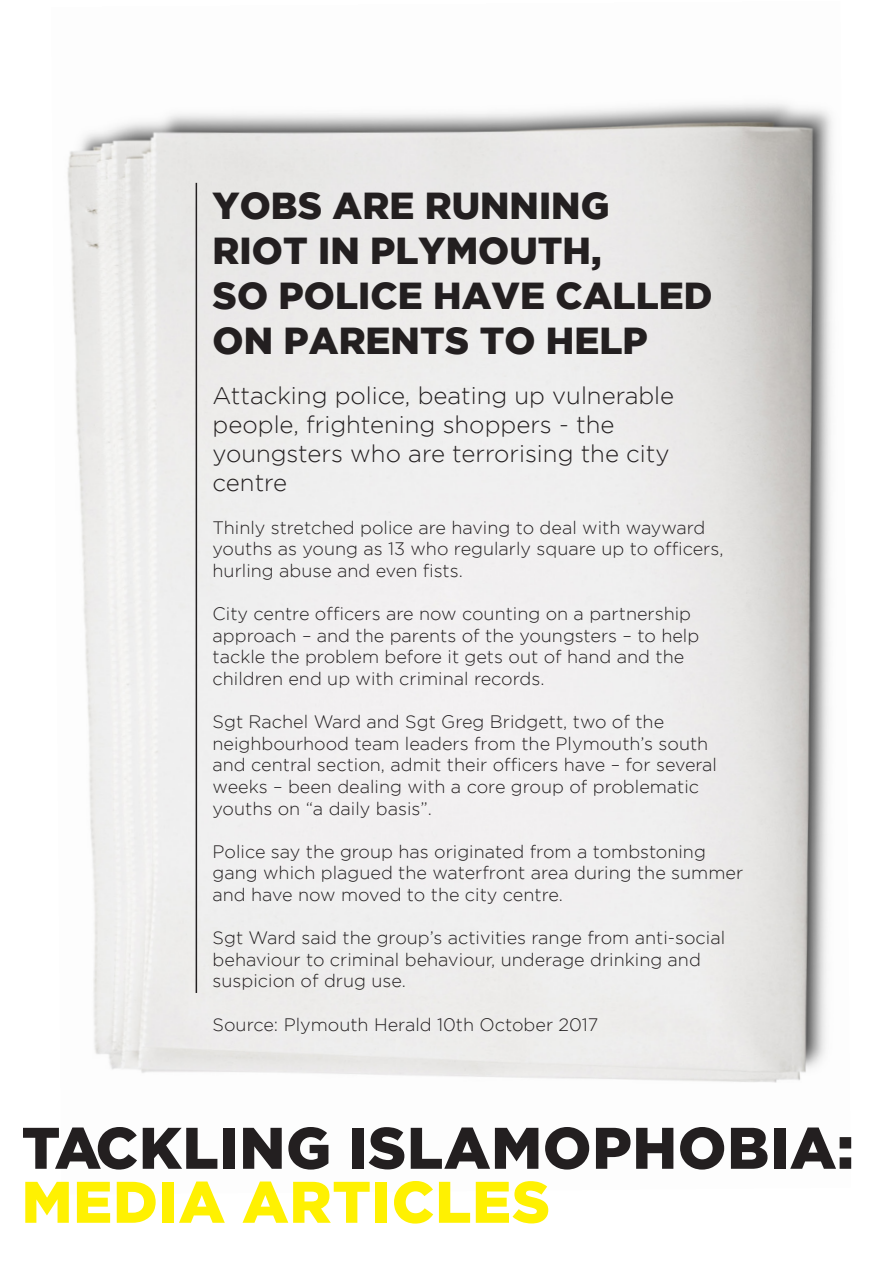
<style>
.page{position:relative;width:893px;height:1263px;background:#fff}
.page>*{position:absolute;margin:0;border:0;box-sizing:border-box;transform-origin:0 0}
.t1{font:900 58.5px "Gotham";letter-spacing:.015em;color:#231f20}
.t2{font:900 58.5px "Gotham";letter-spacing:.015em;color:#fff101}
.t3{font:900 37.5px/45px "Gotham";color:#231f20}
.t4{font:300 24px/28.8px "Gotham";color:#231f20}
.t5{font:300 18px/21.6px "Gotham";color:#231f20}
</style>
<div class="page">
<img style="left:67px;top:103px;width:766px;height:980px">
<hr style="left:196px;top:183px;width:1px;height:810px;background:#231f20">
<p class="t3" style="left:213px;top:182px;width:398px">YOBS ARE RUNNING</p>
<p class="t3" style="left:213px;top:227px;width:391px">RIOT IN PLYMOUTH,</p>
<p class="t3" style="left:213px;top:272px;width:501px">SO POLICE HAVE CALLED<br>ON PARENTS TO HELP</p>
<p class="t4" style="left:213px;top:381px;width:463px">Attacking police, beating up vulnerable people, frightening shoppers - the youngsters who are terrorising the city centre</p>
<p class="t5" style="left:213px;top:516px;width:512px">Thinly stretched police are having to deal with wayward youths as young as 13 who regularly square up to officers, hurling abuse and even fists.</p>
<p class="t5" style="left:213px;top:603px;width:488px">City centre officers are now counting on a partnership approach – and the parents of the youngsters – to help tackle the problem before it gets out of hand and the children end up with criminal records.</p>
<p class="t5" style="left:213px;top:711px;width:506px">Sgt Rachel Ward and Sgt Greg Bridgett, two of the neighbourhood team leaders from the Plymouth’s south and central section, admit their officers have – for several weeks – been dealing with a core group of problematic youths on “a daily basis”.</p>
<p class="t5" style="left:213px;top:840px;width:532px">Police say the group has originated from a tombstoning gang which plagued the waterfront area during the summer and have now moved to the city centre.</p>
<p class="t5" style="left:213px;top:927px;width:514px">Sgt Ward said the group’s activities range from anti-social behaviour to criminal behaviour, underage drinking and suspicion of drug use.</p>
<p class="t5" style="left:213px;top:1013px;width:387px">Source: Plymouth Herald 10th October 2017</p>
<p class="t1" style="left:22px;top:1114px;width:834px">TACKLING ISLAMOPHOBIA:</p>
<p class="t2" style="left:22px;top:1168px;width:530px">MEDIA ARTICLES</p>
</div>
